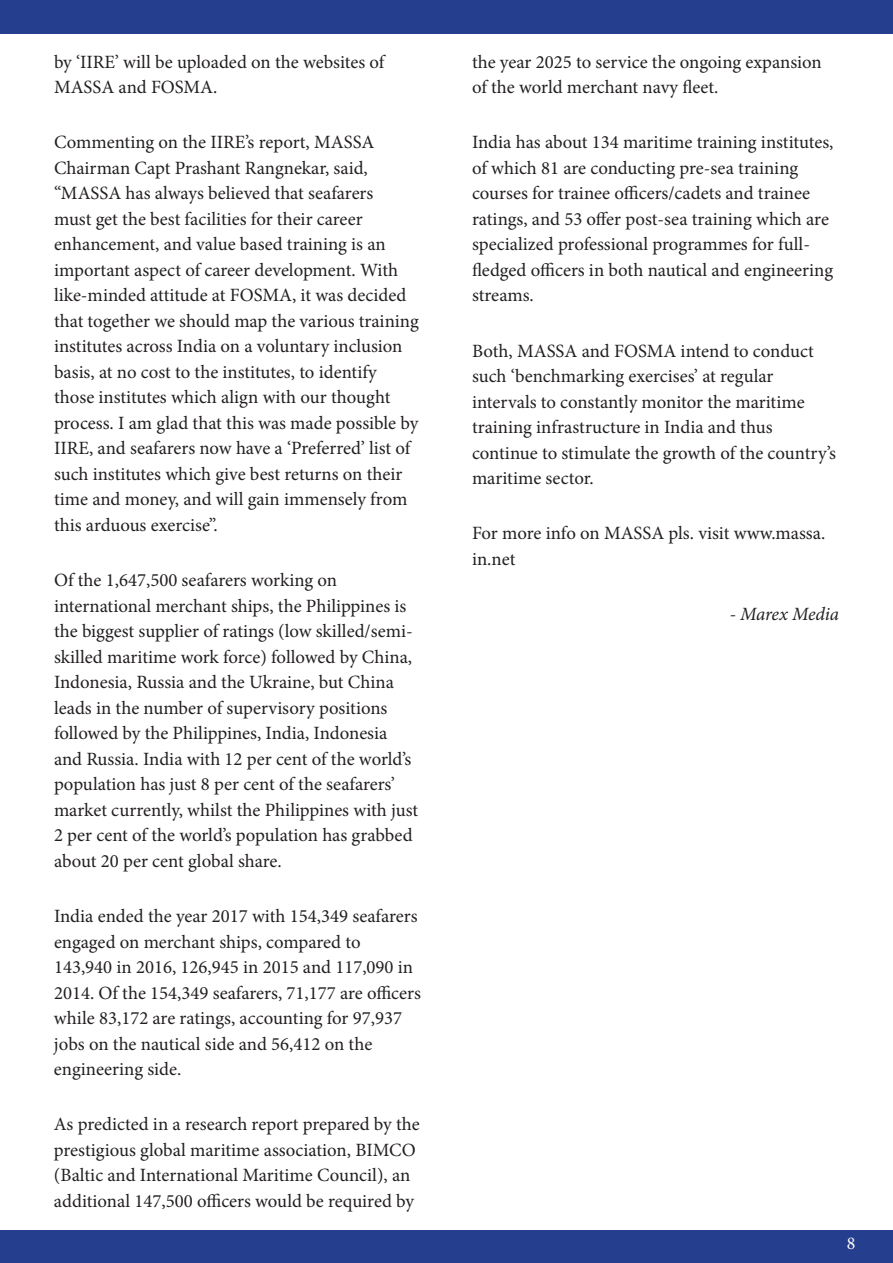
<style>
.page{position:relative;width:893px;height:1263px;background:#fff}
.page>*{position:absolute;margin:0;border:0;box-sizing:border-box;transform-origin:0 0}
.t1{font:18.75px/25.5px "Minion Pro";color:#231f20}
.t2{font:italic 18.75px "Minion Pro";letter-spacing:-.015em;color:#231f20}
.t3{font:18px "Minion Pro";color:#fff}
</style>
<div class="page">
<div style="left:0;top:0;width:893px;height:33px;background:#253f8e"></div>
<div style="left:0;top:1230px;width:893px;height:33px;background:#253f8e"></div>
<p class="t1" style="left:54px;top:49px;width:332px">by ‘IIRE’ will be uploaded on the websites of<br>MASSA and FOSMA.</p>
<p class="t1" style="left:54px;top:130px;width:366px">Commenting on the IIRE’s report, MASSA Chairman Capt Prashant Rangnekar, said, “MASSA has always believed that seafarers<br>must get the best facilities for their career enhancement, and value based training is an important aspect of career development. With like-minded attitude at FOSMA, it was decided that together we should map the various training institutes across India on a voluntary inclusion basis, at no cost to the institutes, to identify those institutes which align with our thought process. I am glad that this was made possible by IIRE, and seafarers now have a ‘Preferred’ list of such institutes which give best returns on their time and money, and will gain immensely from this arduous exercise”.</p>
<p class="t1" style="left:54px;top:567px;width:366px">Of the 1,647,500 seafarers working on international merchant ships, the Philippines is the biggest supplier of ratings (low skilled/semi&shy;skilled maritime work force) followed by China, Indonesia, Russia and the Ukraine, but China leads in the number of supervisory positions followed by the Philippines, India, Indonesia and Russia. India with 12 per cent of the world’s population has just 8 per cent of the seafarers’ market currently, whilst the Philippines with just 2 per cent of the world’s population has grabbed about 20 per cent global share.</p>
<p class="t1" style="left:54px;top:903px;width:368px">India ended the year 2017 with 154,349 seafarers engaged on merchant ships, compared to 143,940 in 2016, 126,945 in 2015 and 117,090 in 2014. Of the 154,349 seafarers, 71,177 are officers while 83,172 are ratings, accounting for 97,937 jobs on the nautical side and 56,412 on the engineering side.</p>
<p class="t1" style="left:54px;top:1112px;width:367px">As predicted in a research report prepared by the prestigious global maritime association, BIMCO (Baltic and International Maritime Council), an additional 147,500 officers would be required by</p>
<p class="t1" style="left:472px;top:49px;width:351px">the year 2025 to service the ongoing expansion of the world merchant navy fleet.</p>
<p class="t1" style="left:472px;top:130px;width:363px">India has about 134 maritime training institutes, of which 81 are conducting pre-sea training courses for trainee officers/cadets and trainee ratings, and 53 offer post-sea training which are specialized professional programmes for full&shy;fledged officers in both nautical and engineering streams.</p>
<p class="t1" style="left:472px;top:338px;width:365px">Both, MASSA and FOSMA intend to conduct such ‘benchmarking exercises’ at regular intervals to constantly monitor the maritime training infrastructure in India and thus continue to stimulate the growth of the country’s maritime sector.</p>
<p class="t1" style="left:472px;top:521px;width:355px">For more info on MASSA pls. visit www.massa. in.net</p>
<p class="t2" style="left:730px;top:601px;width:111px">- Marex Media</p>
<p class="t3" style="left:847px;top:1231px;width:10px">8</p>
</div>
